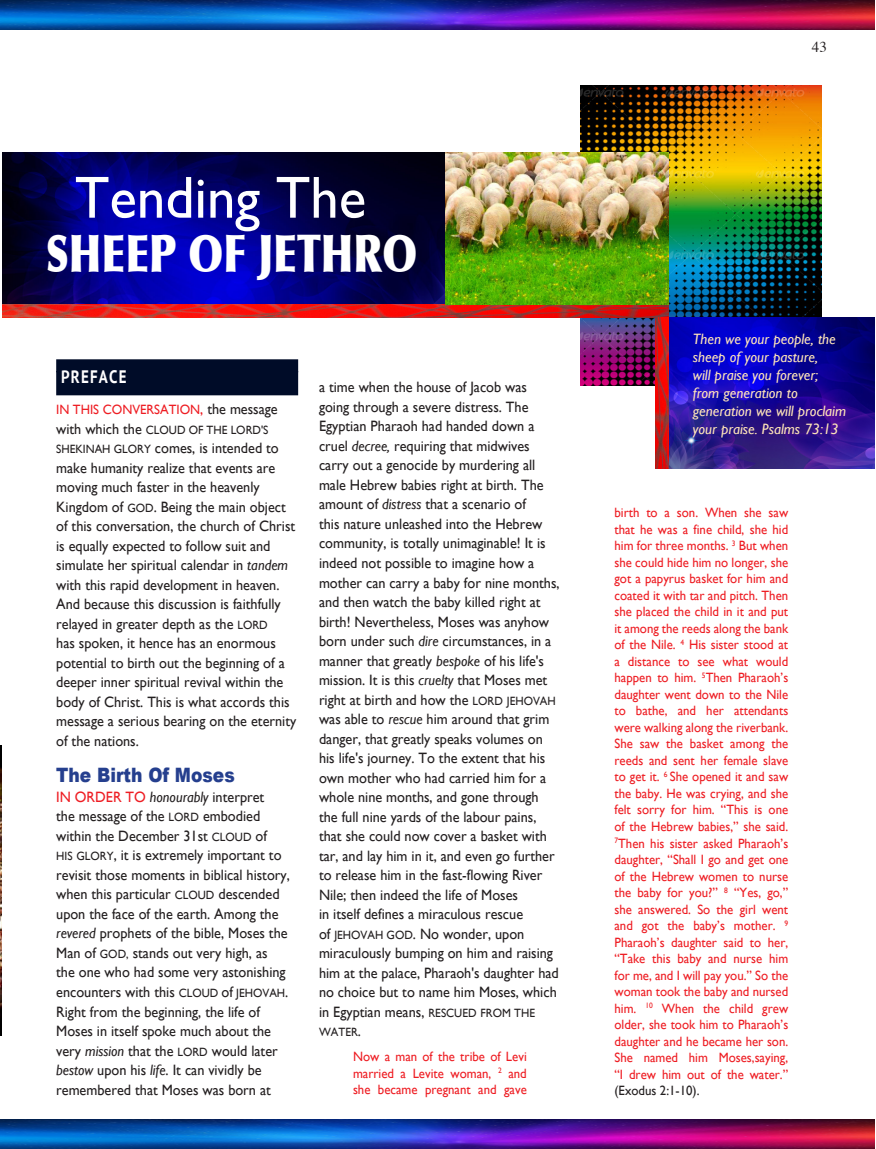
<style>
.page{position:relative;width:876px;height:1149px;background:#fff}
.page>*{position:absolute;margin:0;border:0;box-sizing:border-box;transform-origin:0 0}
.t1{font:59.55px "Gill Sans";color:#fff;scale:.96 1}
.t2{font:900 51.75px "Optima";color:#fff;scale:.76 1}
.t3{font:900 19.8px "Arial";color:#253f8e;scale:.86 1}
.t4{font:700 18px "PT Sans";letter-spacing:.08em;color:#fff;scale:.83 1}
.t5{font:15px/19.5px "Gill Sans";color:#231f20;scale:.95 1}
.t6{font:italic 15px/18px "Gill Sans";color:#fee4b8}
.t7{font:15px "Times";color:#231f20}
.t8{font:13.5px/16.5px "Gill Sans";color:#ee1d23;text-align:justify;scale:.95 1}
.t9{font:13.5px "Gill Sans";color:#231f20;scale:.95 1}
.t10{font:12px "Gill Sans";color:#231f20;scale:.95 1}
.s1{font-size:15px}
.s2{font-size:15px;color:#231f20}
.s3{font-size:12px}
.s4{font-style:italic}
.s5{color:#ee1d23}
</style>
<div class="page">
<img style="left:580px;top:85px;width:242px;height:301px">
<img style="left:0;top:1119px;width:874px;height:29px">
<img style="left:0;top:745px;width:1px;height:290px">
<img style="left:2px;top:153px;width:667px;height:164px">
<img style="left:655px;top:317px;width:219px;height:151px">
<div style="left:56px;top:359px;width:242px;height:36px;background:#000c28"></div>
<img style="left:0;top:1px;width:874px;height:29px">
<h1 class="t1" style="left:75px;top:163px;width:305px">Tending The</h1>
<h2 class="t2" style="left:46px;top:222px;width:490px">SHEEP OF JETHRO</h2>
<p class="t4" style="left:61px;top:366px;width:80px">PREFACE</p>
<p class="t8" style="left:56px;top:401px;width:235px">IN THIS CONVERSATION<span class="s1">,</span> <span class="s2">the message</span></p>
<p class="t10" style="left:56px;top:422px;width:225px"><span class="s1">with which the</span> CLOUD OF THE LORD'S</p>
<p class="t5" style="left:56px;top:438px;width:254px"><span class="s3">SHEKINAH GLORY</span> comes, is intended to make humanity realize that events are moving much faster in the heavenly Kingdom of <span class="s3">GOD</span>. Being the main object of this conversation, the church of Christ is equally expected to follow suit and simulate her spiritual calendar in <span class="s4">tandem </span>with this rapid development in heaven.<br>And because this discussion is faithfully relayed in greater depth as the <span class="s3">LORD<br></span>has spoken, it hence has an enormous potential to birth out the beginning of a deeper inner spiritual revival within the body of Christ. This is what accords this message a serious bearing on the eternity of the nations.</p>
<h3 class="t3" style="left:56px;top:760px;width:209px">The Birth Of Moses</h3>
<p class="t5" style="left:56px;top:786px;width:248px"><span class="s5">IN ORDER TO</span> <span class="s4">honourably</span> interpret<br>the message of the <span class="s3">LORD</span> embodied within the December 31st <span class="s3">CLOUD</span> of<br><span class="s3">HIS GLORY</span>, it is extremely important to revisit those moments in biblical history, when this particular <span class="s3">CLOUD</span> descended upon the face of the earth. Among the <span class="s4">revered</span> prophets of the bible, Moses the Man of <span class="s3">GOD,</span> stands out very high, as the one who had some very astonishing encounters with this <span class="s3">CLOUD</span> of <span class="s3">JEHOVAH</span>.<br>Right from the beginning, the life of Moses in itself spoke much about the very <span class="s4">mission</span> that the <span class="s3">LORD</span> would later <span class="s4">bestow</span> upon his <span class="s4">life</span>. It can vividly be remembered that Moses was born at</p>
<p class="t5" style="left:319px;top:377px;width:255px">a time when the house of Jacob was going through a severe distress. The Egyptian Pharaoh had handed down a cruel <span class="s4">decree,</span> requiring that midwives carry out a genocide by murdering all male Hebrew babies right at birth. The amount of <span class="s4">distress</span> that a scenario of<br>this nature unleashed into the Hebrew community, is totally unimaginable! It is indeed not possible to imagine how a mother can carry a baby for nine months, and then watch the baby killed right at birth! Nevertheless, Moses was anyhow born under such <span class="s4">dire</span> circumstances, in a manner that greatly <span class="s4">bespoke</span> of his life's mission. It is this <span class="s4">cruelty</span> that Moses met right at birth and how the <span class="s3">LORD JEHOVAH </span>was able to <span class="s4">rescue</span> him around that grim danger, that greatly speaks volumes on his life's journey. To the extent that his own mother who had carried him for a whole nine months, and gone through the full nine yards of the labour pains, that she could now cover a basket with tar, and lay him in it, and even go further to release him in the fast-flowing River Nile; then indeed the life of Moses<br>in itself defines a miraculous rescue<br>of <span class="s3">JEHOVAH GOD</span>. No wonder, upon miraculously bumping on him and raising him at the palace, Pharaoh's daughter had no choice but to name him Moses, which in Egyptian means, <span class="s3">RESCUED FROM THE</span></p>
<p class="t10" style="left:319px;top:1024px;width:46px">WATER<span class="s1">.</span></p>
<p class="t8" style="left:353px;top:1048px;width:184px">Now a man of the tribe of Levi married a Levite woman, <sup>2</sup> and she became pregnant and gave</p>
<p class="t7" style="left:812px;top:41px;width:16px">43</p>
<p class="t6" style="left:693px;top:329px;width:155px">Then we your people, the sheep of your pasture,<br>will praise you forever; from generation to generation we will proclaim your praise. Psalms 73:13</p>
<p class="t8" style="left:614px;top:504px;width:184px">birth to a son. When she saw that he was a fine child, she hid him for three months. <sup>3</sup> But when she could hide him no longer, she got a papyrus basket for him and coated it with tar and pitch. Then she placed the child in it and put it among the reeds along the bank of the Nile. <sup>4</sup> His sister stood at a distance to see what would happen to him. <sup>5</sup>Then Pharaoh’s daughter went down to the Nile to bathe, and her attendants were walking along the riverbank.<br>She saw the basket among the reeds and sent her female slave to get it. <sup>6</sup> She opened it and saw the baby. He was crying, and she felt sorry for him. “This is one of the Hebrew babies,” she said.<br><sup>7</sup>Then his sister asked Pharaoh’s daughter, “Shall I go and get one of the Hebrew women to nurse the baby for you?” <sup>8</sup> “Yes, go,” she answered. So the girl went and got the baby’s mother. <sup>9<br></sup>Pharaoh’s daughter said to her, “Take this baby and nurse him for me, and I will pay you.” So the woman took the baby and nursed him. <sup>10</sup> When the child grew older, she took him to Pharaoh’s daughter and he became her son.<br>She named him Moses,saying, “I drew him out of the water.”</p>
<p class="t9" style="left:614px;top:1082px;width:91px">(Exodus 2:1-10).</p>
</div>
